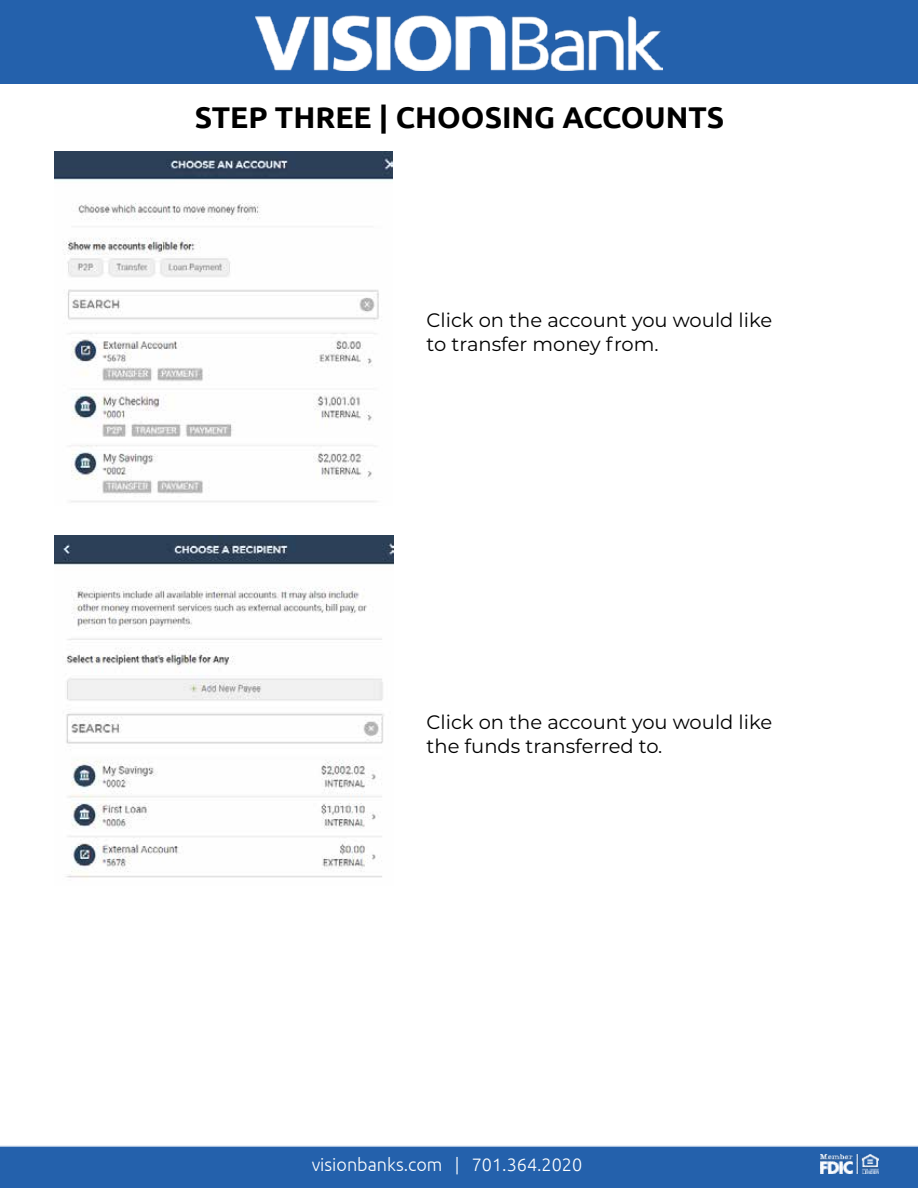
<style>
.page{position:relative;width:918px;height:1188px;background:#fff}
.page>*{position:absolute;margin:0;border:0;box-sizing:border-box;transform-origin:0 0}
.t1{font:700 30px "Ubuntu";color:#000}
.t2{font:19.5px/23.4px "Montserrat";color:#000}
.t3{font:300 18px "Ubuntu";color:#fff}
</style>
<div class="page">
<div style="left:0;top:0;width:918px;height:83px;background:#2461ac"></div>
<img style="left:256px;top:15px;width:406px;height:56px">
<div style="left:0;top:1145px;width:918px;height:43px;background:#2461ac"></div>
<img style="left:821px;top:1154px;width:58px;height:19px">
<img style="left:54px;top:151px;width:338px;height:351px">
<img style="left:54px;top:536px;width:339px;height:342px">
<h1 class="t1" style="left:195px;top:99px;width:531px">STEP THREE | CHOOSING ACCOUNTS</h1>
<p class="t2" style="left:427px;top:308px;width:347px">Click on the account you would like to transfer money from.</p>
<p class="t2" style="left:427px;top:710px;width:347px">Click on the account you would like the funds transferred to.</p>
<p class="t3" style="left:312px;top:1154px;width:272px">visionbanks.com | 701.364.2020</p>
</div>
